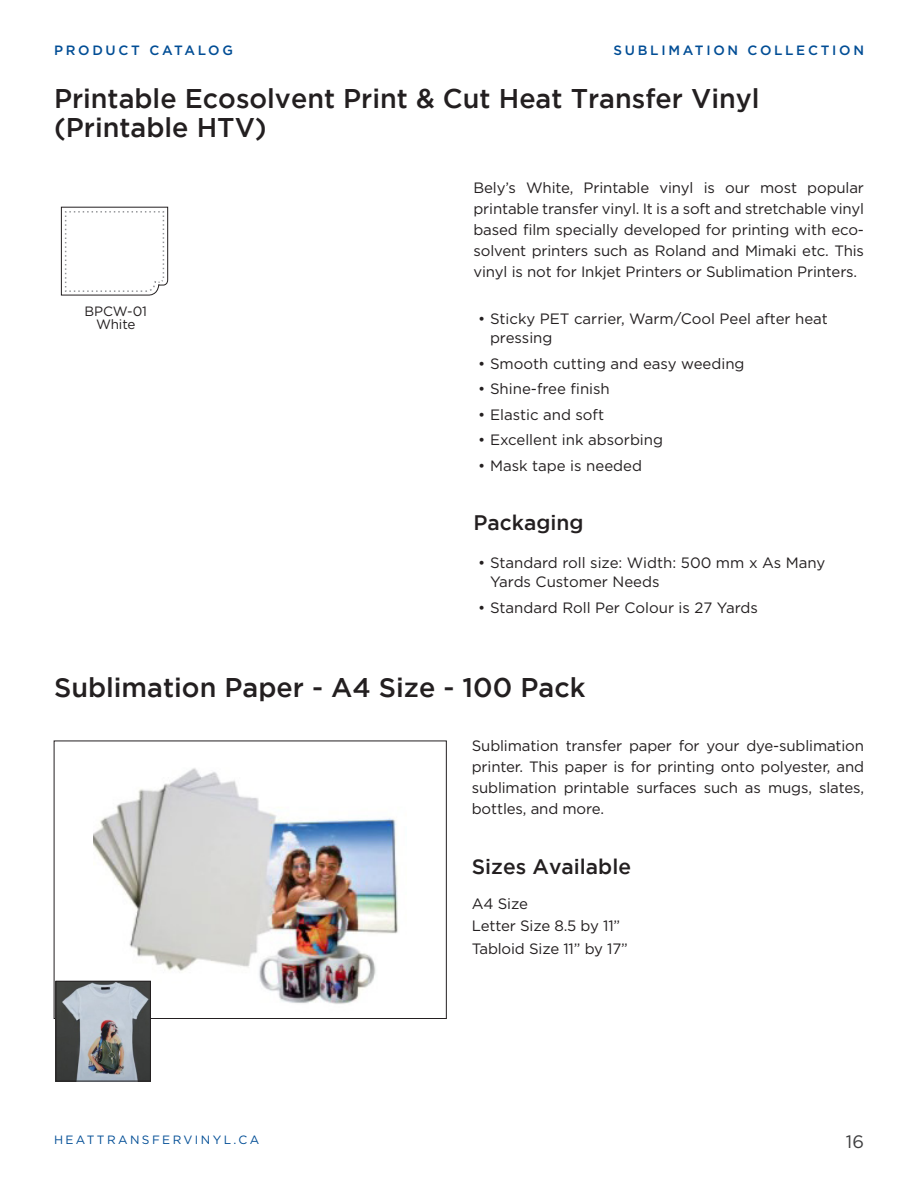
<style>
.page{position:relative;width:918px;height:1188px;background:#fff}
.page>*{position:absolute;margin:0;border:0;box-sizing:border-box;transform-origin:0 0}
.t1{font:500 27px/28.5px "Gotham";color:#231f20}
.Subheader{font:500 21px "Gotham";color:#231f20}
.t2{font:18px "Gotham";color:#3e3e3f}
.body{font:15px/21px "Gotham";letter-spacing:-.005em;color:#231f20;text-align:justify}
.t3{font:500 13.5px "Gotham";letter-spacing:.2em;color:#014d95}
.Colour_Codes_1{font:13.5px "Gotham";letter-spacing:-.01em;color:#231f20}
.t4{font:12px "Gotham";letter-spacing:.2em;color:#014d95}
</style>
<div class="page">
<svg style="left:61px;top:207px;width:107px;height:88px"></svg>
<img style="left:94px;top:768px;width:304px;height:236px">
<div style="left:54px;top:741px;width:393px;height:278px;border:1px solid #231f20"></div>
<img style="left:58px;top:983px;width:91px;height:96px">
<div style="left:56px;top:981px;width:95px;height:100px;border:1px solid #231f20"></div>
<p class="t3" style="left:54px;top:42px;width:181px">PRODUCT CATALOG</p>
<p class="t3" style="left:614px;top:42px;width:252px">SUBLIMATION COLLECTION</p>
<p class="t1" style="left:54px;top:84px;width:707px">Printable Ecosolvent Print &amp; Cut Heat Transfer Vinyl (Printable HTV)</p>
<p class="Colour_Codes_1" style="left:85px;top:302px;width:64px">BPCW-01</p>
<p class="Colour_Codes_1" style="left:96px;top:316px;width:41px">White</p>
<p class="body" style="left:474px;top:177px;width:392px">Bely’s White, Printable vinyl is our most popular printable transfer vinyl. It is a soft and stretchable vinyl based film specially developed for printing with eco&shy;solvent printers such as Roland and Mimaki etc. This vinyl is not for Inkjet Printers or Sublimation Printers.</p>
<p class="body" style="left:490px;top:308px;width:339px;line-height:19.5px;text-indent:-12px">• Sticky PET carrier, Warm/Cool Peel after heat pressing</p>
<p class="body" style="left:478px;top:353px;width:268px">• Smooth cutting and easy weeding</p>
<p class="body" style="left:478px;top:378px;width:133px">• Shine-free finish</p>
<p class="body" style="left:478px;top:404px;width:128px">• Elastic and soft</p>
<p class="body" style="left:478px;top:429px;width:187px">• Excellent ink absorbing</p>
<p class="body" style="left:478px;top:455px;width:166px">• Mask tape is needed</p>
<p class="Subheader" style="left:474px;top:511px;width:112px">Packaging</p>
<p class="body" style="left:490px;top:553px;width:337px;line-height:19.5px;text-indent:-12px">• Standard roll size: Width: 500 mm x As Many<br>Yards Customer Needs</p>
<p class="body" style="left:478px;top:597px;width:281px">• Standard Roll Per Colour is 27 Yards</p>
<p class="t1" style="left:54px;top:672px;width:533px">Sublimation Paper - A4 Size - 100 Pack</p>
<p class="body" style="left:472px;top:735px;width:394px">Sublimation transfer paper for your dye-sublimation printer. This paper is for printing onto polyester, and sublimation printable surfaces such as mugs, slates, bottles, and more.</p>
<p class="Subheader" style="left:472px;top:855px;width:161px">Sizes Available</p>
<p class="body" style="left:472px;top:893px;width:58px">A4 Size</p>
<p class="body" style="left:472px;top:915px;width:150px">Letter Size 8.5 by 11”</p>
<p class="body" style="left:472px;top:938px;width:158px">Tabloid Size 11” by 17”</p>
<p class="t4" style="left:54px;top:1132px;width:207px">HEATTRANSFERVINYL.CA</p>
<p class="t2" style="left:846px;top:1131px;width:20px">16</p>
</div>
